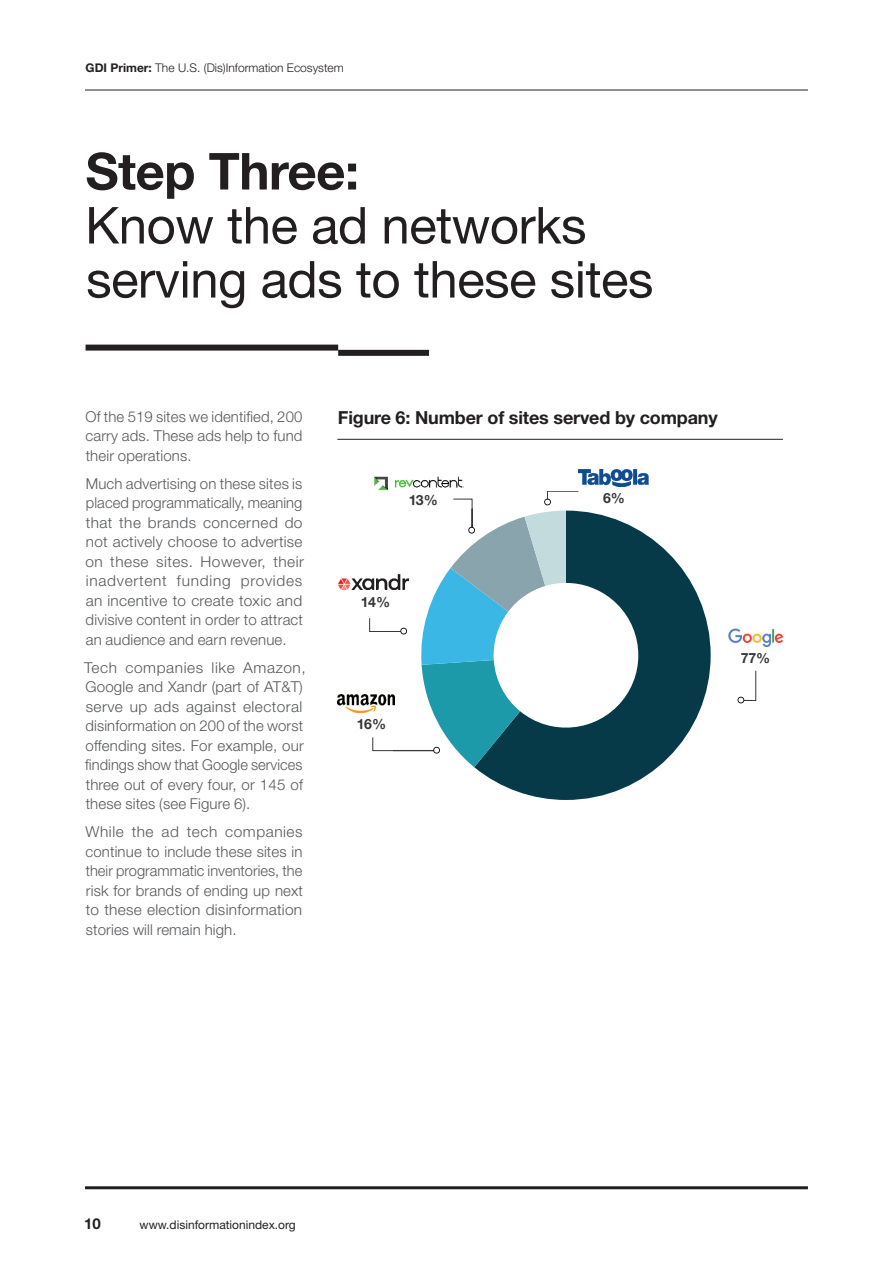
<style>
.page{position:relative;width:893px;height:1263px;background:#fff}
.page>*{position:absolute;margin:0;border:0;box-sizing:border-box;transform-origin:0 0}
.t1{font:51px/54px "Helvetica Neue LT Std";letter-spacing:-.01em;color:#231f20}
.t2{font:700 51px "Helvetica Neue LT Std";letter-spacing:-.01em;color:#231f20}
.t3{font:700 18px "Helvetica Neue LT Std";letter-spacing:-.01em;color:#231f20}
.t4{font:300 15px/19.5px "Helvetica Neue LT Std";letter-spacing:.01em;color:#57585a}
.t5{font:700 15px "Helvetica Neue LT Std";color:#231f20}
.t6{font:700 14.1px "Helvetica Neue LT Std";color:#040503}
.t7{font:300 12px "Helvetica Neue LT Std";color:#231f20}
.t8{font:12px "Helvetica Neue LT Std";color:#231f20}
.s1{font-weight:700}
</style>
<div class="page">
<div style="left:338px;top:350px;width:91px;height:6px;background:#231f20"></div>
<div style="left:86px;top:345px;width:252px;height:6px;background:#231f20"></div>
<hr style="left:337px;top:439px;width:446px;height:1px;background:#231f20">
<svg style="left:474px;top:511px;width:237px;height:289px;fill:#073a48"></svg>
<svg style="left:737px;top:671px;width:19px;height:33px"></svg>
<img style="left:728px;top:628px;width:56px;height:19px">
<img style="left:337px;top:695px;width:32px;height:17px">
<img style="left:375px;top:476px;width:88px;height:15px">
<svg style="left:369px;top:491px;width:209px;height:276px"></svg>
<img style="left:338px;top:574px;width:71px;height:16px">
<img style="left:578px;top:469px;width:71px;height:17px">
<hr style="left:85px;top:90px;width:723px;height:1px;background:#231f20">
<hr style="left:85px;top:1186px;width:723px;height:3px;background:#231f20">
<p class="t7" style="left:86px;top:60px;width:260px"><span class="s1">GDI Primer:</span> The U.S. (Dis)Information Ecosystem</p>
<h1 class="t2" style="left:86px;top:140px;width:275px">Step Three:</h1>
<h1 class="t1" style="left:85px;top:198px;width:570px">Know the ad networks serving ads to these sites</h1>
<p class="t4" style="left:86px;top:406px;width:218px">Of the 519 sites we identified, 200</p>
<p class="t3" style="left:338px;top:406px;width:381px">Figure 6: Number of sites served by company</p>
<p class="t4" style="left:86px;top:426px;width:219px">carry ads. These ads help to fund their operations.</p>
<p class="t4" style="left:86px;top:473px;width:220px;text-align:justify">Much advertising on these sites is placed programmatically, meaning that the brands concerned do not actively choose to advertise on these sites. However, their inadvertent funding provides an incentive to create toxic and divisive content in order to attract an audience and earn revenue.</p>
<p class="t4" style="left:84px;top:657px;width:223px">Tech companies like Amazon,<br>Google and Xandr (part of AT&amp;T) serve up ads against electoral disinformation on 200 of the worst offending sites. For example, our findings show that Google services three out of every four, or 145 of these sites (see Figure 6).</p>
<p class="t4" style="left:86px;top:822px;width:219px;text-align:justify">While the ad tech companies continue to include these sites in their programmatic inventories, the risk for brands of ending up next to these election disinformation stories will remain high.</p>
<p class="t6" style="left:408px;top:491px;width:31px">13%</p>
<p class="t6" style="left:603px;top:490px;width:23px">6%</p>
<p class="t6" style="left:360px;top:593px;width:31px">14%</p>
<p class="t6" style="left:356px;top:715px;width:31px">16%</p>
<p class="t6" style="left:741px;top:649px;width:31px">77%</p>
<p class="t5" style="left:84px;top:1214px;width:18px">10</p>
<p class="t8" style="left:140px;top:1217px;width:158px">www.disinformationindex.org</p>
</div>
